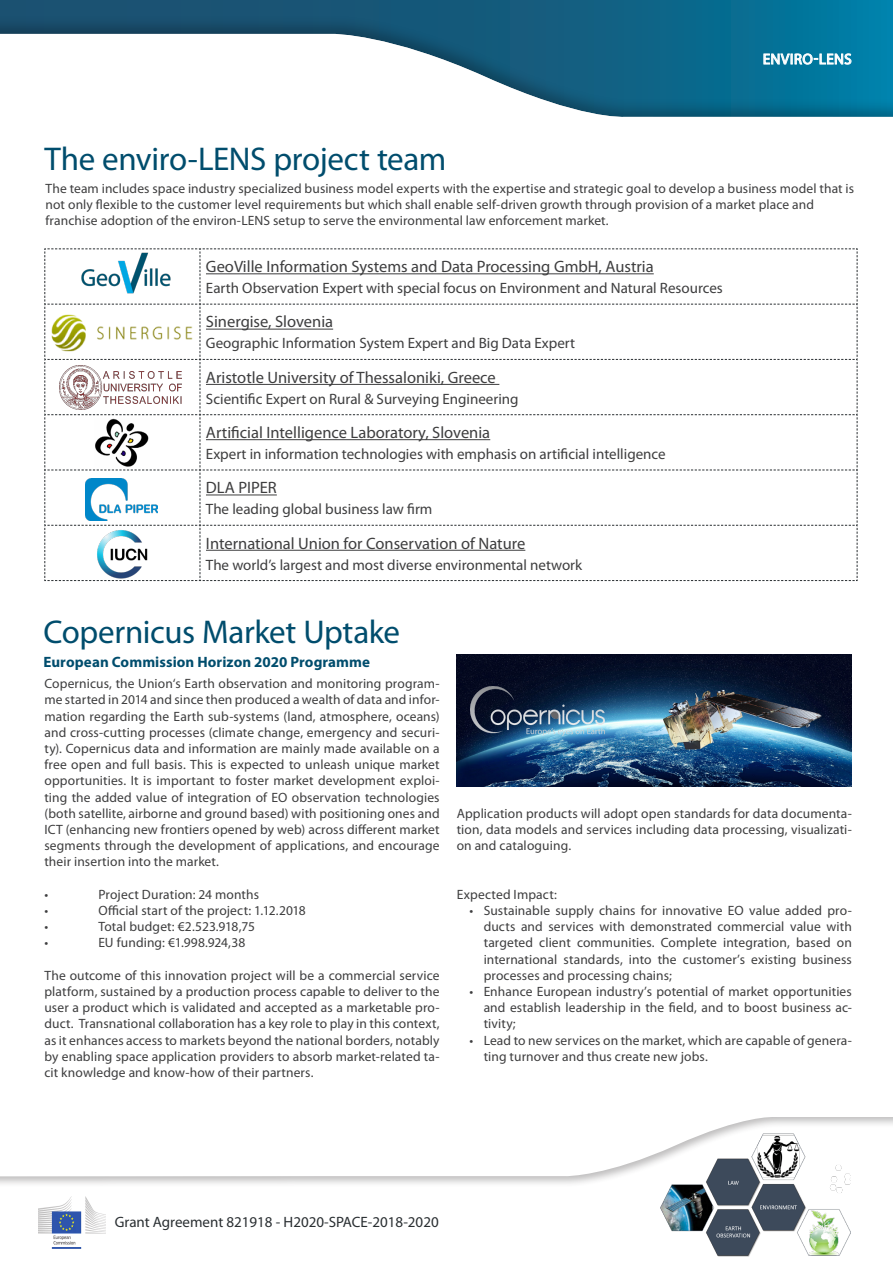
<style>
.page{position:relative;width:893px;height:1263px;background:#fff}
.page>*{position:absolute;margin:0;border:0;box-sizing:border-box;transform-origin:0 0}
.t1{font:33px "Myriad Pro";letter-spacing:-.015em;color:#004d6d}
.t2{font:16.5px "Myriad Pro";color:#3e3e3f}
.t3{font:15px "Myriad Pro";color:#3e3e3f}
.t4{font:15px "Myriad Pro";color:#2a2f32}
.t5{font:700 15px "Myriad Pro";letter-spacing:.005em;color:#004d6d}
.t6{font:15px "Myriad Pro";letter-spacing:.03em;color:#fff}
.t7{font:13.5px/16.2px "Myriad Pro";letter-spacing:.01em;color:#3e3e3f;text-align:justify}
</style>
<div class="page">
<div style="left:0;top:0;width:893px;height:119px;background:#231f20;opacity:.3"></div>
<svg style="left:763px;top:53px;width:89px;height:15px"></svg>
<div style="left:0;top:1114px;width:893px;height:149px;background:#231f20;opacity:.3"></div>
<img style="left:457px;top:654px;width:395px;height:133px">
<img style="left:470px;top:687px;width:135px;height:49px">
<img style="left:39px;top:1197px;width:67px;height:51px">
<svg style="left:44px;top:248px;width:814px;height:333px"></svg>
<hr style="left:206px;top:273px;width:448px;height:1px;background:#3e3e3f">
<hr style="left:206px;top:329px;width:127px;height:1px;background:#3e3e3f">
<hr style="left:206px;top:384px;width:293px;height:1px;background:#3e3e3f">
<hr style="left:206px;top:439px;width:284px;height:1px;background:#3e3e3f">
<hr style="left:206px;top:494px;width:71px;height:1px;background:#3e3e3f">
<hr style="left:206px;top:550px;width:319px;height:1px;background:#3e3e3f">
<img style="left:60px;top:365px;width:122px;height:44px">
<img style="left:80px;top:248px;width:91px;height:55px">
<img style="left:48px;top:313px;width:149px;height:39px">
<img style="left:95px;top:418px;width:54px;height:49px">
<img style="left:85px;top:479px;width:72px;height:42px">
<img style="left:97px;top:530px;width:51px;height:48px">
<img style="left:660px;top:1131px;width:190px;height:126px">
<p class="t1" style="left:44px;top:140px;width:403px">The enviro-LENS project team</p>
<p class="t6" style="left:763px;top:51px;width:90px">ENVIRO-LENS</p>
<p class="t7" style="left:45px;top:180px;width:810px">The team includes space industry specialized business model experts with the expertise and strategic goal to develop a business model that is not only flexible to the customer level requirements but which shall enable self-driven growth through provision of a market place and</p>
<p class="t7" style="left:45px;top:213px;width:565px">franchise adoption of the environ-LENS setup to serve the environmental law enforcement market.</p>
<p class="t2" style="left:206px;top:258px;width:449px">GeoVille Information Systems and Data Processing GmbH, Austria</p>
<p class="t3" style="left:206px;top:280px;width:518px">Earth Observation Expert with special focus on Environment and Natural Resources</p>
<p class="t2" style="left:206px;top:313px;width:129px">Sinergise, Slovenia</p>
<p class="t3" style="left:206px;top:335px;width:371px">Geographic Information System Expert and Big Data Expert</p>
<p class="t2" style="left:206px;top:368px;width:291px">Aristotle University of Thessaloniki, Greece</p>
<p class="t3" style="left:206px;top:390px;width:314px">Scientific Expert on Rural &amp; Surveying Engineering</p>
<p class="t2" style="left:206px;top:423px;width:286px">Artificial Intelligence Laboratory, Slovenia</p>
<p class="t3" style="left:206px;top:446px;width:461px">Expert in information technologies with emphasis on artificial intelligence</p>
<p class="t2" style="left:206px;top:479px;width:72px">DLA PIPER</p>
<p class="t3" style="left:206px;top:501px;width:228px">The leading global business law firm</p>
<p class="t2" style="left:206px;top:534px;width:321px">International Union for Conservation of Nature</p>
<p class="t3" style="left:206px;top:556px;width:378px">The world’s largest and most diverse environmental network</p>
<p class="t1" style="left:43px;top:614px;width:358px">Copernicus Market Uptake</p>
<p class="t5" style="left:43px;top:652px;width:328px">European Commission Horizon 2020 Programme</p>
<p class="t7" style="left:44px;top:676px;width:397px">Copernicus, the Union‘s Earth observation and monitoring program&shy;me started in 2014 and since then produced a wealth of data and infor&shy;mation regarding the Earth sub-systems (land, atmosphere, oceans) and cross-cutting processes (climate change, emergency and securi&shy;ty). Copernicus data and information are mainly made available on a free open and full basis. This is expected to unleash unique market opportunities. It is important to foster market development exploi&shy;ting the added value of integration of EO observation technologies (both satellite, airborne and ground based) with positioning ones and ICT (enhancing new frontiers opened by web) across different market segments through the development of applications, and encourage their insertion into the market.</p>
<p class="t7" style="left:44px;top:886px;width:5px">•</p>
<p class="t7" style="left:98px;top:886px;width:162px">Project Duration: 24 months</p>
<p class="t7" style="left:44px;top:903px;width:5px">•</p>
<p class="t7" style="left:98px;top:903px;width:209px">Official start of the project: 1.12.2018</p>
<p class="t7" style="left:44px;top:919px;width:5px">•</p>
<p class="t7" style="left:98px;top:919px;width:158px">Total budget: €2.523.918,75</p>
<p class="t7" style="left:44px;top:935px;width:5px">•</p>
<p class="t7" style="left:98px;top:935px;width:148px">EU funding: €1.998.924,38</p>
<p class="t7" style="left:44px;top:967px;width:397px">The outcome of this innovation project will be a commercial service platform, sustained by a production process capable to deliver to the user a product which is validated and accepted as a marketable pro&shy;duct. Transnational collaboration has a key role to play in this context, as it enhances access to markets beyond the national borders, notably by enabling space application providers to absorb market-related ta&shy;cit knowledge and know-how of their partners.</p>
<p class="t7" style="left:457px;top:805px;width:397px">Application products will adopt open standards for data documenta&shy;tion, data models and services including data processing, visualizati&shy;on and cataloguing.</p>
<p class="t7" style="left:457px;top:886px;width:102px">Expected Impact:</p>
<p class="t7" style="left:484px;top:903px;width:370px;text-indent:-14px">• Sustainable supply chains for innovative EO value added pro&shy;ducts and services with demonstrated commercial value with targeted client communities. Complete integration, based on international standards, into the customer’s existing business processes and processing chains;</p>
<p class="t7" style="left:484px;top:984px;width:370px;text-indent:-14px">• Enhance European industry’s potential of market opportunities and establish leadership in the field, and to boost business ac&shy;tivity;</p>
<p class="t7" style="left:484px;top:1032px;width:370px;text-indent:-14px">• Lead to new services on the market, which are capable of genera&shy;ting turnover and thus create new jobs.</p>
<p class="t4" style="left:115px;top:1213px;width:325px">Grant Agreement 821918 - H2020-SPACE-2018-2020</p>
</div>
